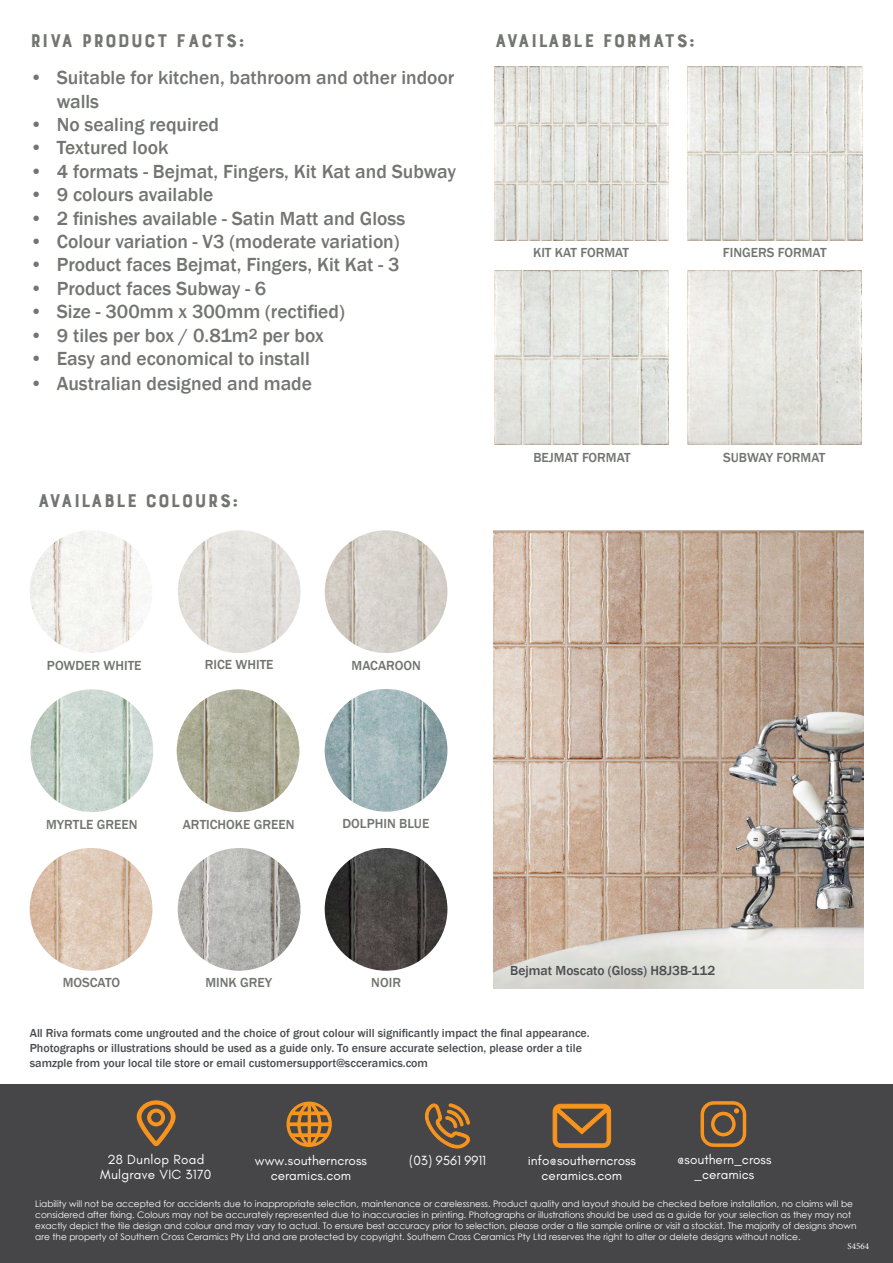
<style>
.page{position:relative;width:893px;height:1263px;background:#fff}
.page>*{position:absolute;margin:0;border:0;box-sizing:border-box;transform-origin:0 0}
.t1{font:24px "Burford Base";color:#727570}
.t2{font:500 19.5px/23.4px "Franklin Gothic";color:#727570}
.t3{font:500 13.5px "Franklin Gothic";color:#727570}
.t4{font:13.5px/15px "Glacial Indifference";color:#fff;text-align:center}
.t5{font:500 13.5px "Franklin Gothic";color:#4a4e51}
.t6{font:13.5px/15px "Glacial Indifference";letter-spacing:.02em;color:#fff;text-align:center}
.t7{font:500 12px/15px "Franklin Gothic";color:#4a4e51}
.t8{font:9px/10.8px "Century Gothic";color:#fff}
.t9{font:9px "Minion Pro";color:#fff}
</style>
<div class="page">
<div style="left:0;top:1084px;width:893px;height:179px;background:#464547"></div>
<svg style="left:286px;top:1101px;width:46px;height:46px"></svg>
<svg style="left:746px;top:1112px;width:1px;height:24px"></svg>
<svg style="left:700px;top:1101px;width:46px;height:46px"></svg>
<svg style="left:136px;top:1100px;width:40px;height:46px"></svg>
<svg style="left:552px;top:1103px;width:59px;height:45px"></svg>
<svg style="left:425px;top:1103px;width:45px;height:45px"></svg>
<img style="left:30px;top:848px;width:122px;height:123px;border-radius:61px">
<img style="left:178px;top:848px;width:122px;height:123px;border-radius:61px">
<img style="left:325px;top:848px;width:122px;height:123px;border-radius:61px">
<img style="left:30px;top:689px;width:123px;height:123px;border-radius:61px">
<img style="left:177px;top:689px;width:122px;height:123px;border-radius:61px">
<img style="left:325px;top:530px;width:122px;height:123px;border-radius:61px">
<img style="left:178px;top:530px;width:122px;height:123px;border-radius:61px">
<img style="left:30px;top:530px;width:122px;height:123px;border-radius:61px">
<img style="left:325px;top:689px;width:122px;height:123px;border-radius:61px">
<img style="left:494px;top:66px;width:175px;height:174px">
<img style="left:688px;top:66px;width:174px;height:174px">
<img style="left:494px;top:270px;width:174px;height:174px">
<img style="left:687px;top:270px;width:175px;height:174px">
<img style="left:493px;top:530px;width:370px;height:459px">
<h1 class="t1" style="left:30px;top:28px;width:217px">RIVA PRODUCT FACTS:</h1>
<h2 class="t2" style="left:57px;top:66px;width:399px;text-indent:-27px">• Suitable for kitchen, bathroom and other indoor walls</h2>
<h2 class="t2" style="left:30px;top:113px;width:191px">• No sealing required</h2>
<h2 class="t2" style="left:30px;top:136px;width:140px">• Textured look</h2>
<h2 class="t2" style="left:30px;top:160px;width:428px">• 4 formats - Bejmat, Fingers, Kit Kat and Subway</h2>
<h2 class="t2" style="left:30px;top:183px;width:185px">• 9 colours available</h2>
<h2 class="t2" style="left:30px;top:207px;width:377px">• 2 finishes available - Satin Matt and Gloss</h2>
<h2 class="t2" style="left:30px;top:230px;width:371px">• Colour variation - V3 (moderate variation)</h2>
<h2 class="t2" style="left:30px;top:253px;width:371px">• Product faces Bejmat, Fingers, Kit Kat - 3</h2>
<h2 class="t2" style="left:30px;top:277px;width:238px">• Product faces Subway - 6</h2>
<h2 class="t2" style="left:30px;top:300px;width:316px">• Size - 300mm x 300mm (rectified)</h2>
<h2 class="t2" style="left:30px;top:324px;width:295px">• 9 tiles per box / 0.81m<sup>2</sup> per box</h2>
<h2 class="t2" style="left:30px;top:347px;width:282px">• Easy and economical to install</h2>
<h2 class="t2" style="left:30px;top:372px;width:284px">• Australian designed and made</h2>
<h1 class="t1" style="left:37px;top:488px;width:204px">Available colours:</h1>
<h1 class="t1" style="left:494px;top:28px;width:203px">Available formats:</h1>
<h3 class="t3" style="left:533px;top:244px;width:98px">KIT KAT FORMAT</h3>
<h3 class="t3" style="left:723px;top:244px;width:105px">FINGERS FORMAT</h3>
<h3 class="t3" style="left:533px;top:449px;width:99px">BEJMAT FORMAT</h3>
<h3 class="t3" style="left:723px;top:449px;width:104px">SUBWAY FORMAT</h3>
<h3 class="t3" style="left:47px;top:657px;width:96px">POWDER WHITE</h3>
<h3 class="t3" style="left:205px;top:656px;width:70px">RICE WHITE</h3>
<h3 class="t3" style="left:352px;top:657px;width:71px">MACAROON</h3>
<h3 class="t3" style="left:46px;top:816px;width:93px">MYRTLE GREEN</h3>
<h3 class="t3" style="left:183px;top:816px;width:113px">ARTICHOKE GREEN</h3>
<h3 class="t3" style="left:342px;top:815px;width:88px">DOLPHIN BLUE</h3>
<h3 class="t3" style="left:63px;top:974px;width:59px">MOSCATO</h3>
<h3 class="t3" style="left:205px;top:974px;width:68px">MINK GREY</h3>
<h3 class="t3" style="left:371px;top:974px;width:31px">NOIR</h3>
<h3 class="t5" style="left:510px;top:962px;width:207px">Bejmat Moscato (Gloss) H8J3B-112</h3>
<p class="t7" style="left:30px;top:1026px;width:562px">All Riva formats come ungrouted and the choice of grout colour will significantly impact the final appearance.<br>Photographs or illustrations should be used as a guide only. To ensure accurate selection, please order a tile samzple from your local tile store or email customersupport@scceramics.com</p>
<h3 class="t6" style="left:100px;top:1152px;width:113px">28 Dunlop Road<br>Mulgrave VIC 3170</h3>
<h3 class="t4" style="left:528px;top:1153px;width:110px">info@southerncross ceramics.com</h3>
<h3 class="t4" style="left:255px;top:1153px;width:113px">www.southerncross ceramics.com</h3>
<h3 class="t4" style="left:677px;top:1152px;width:96px">@southern_cross _ceramics</h3>
<h3 class="t4" style="left:409px;top:1153px;width:78px">(03) 9561 9911</h3>
<p class="t8" style="left:35px;top:1198px;width:823px">Liability will not be accepted for accidents due to inappropriate selection, maintenance or carelessness. Product quality and layout should be checked before installation, no claims will be considered after fixing. Colours may not be accurately represented due to inaccuracies in printing. Photographs or illustrations should be used as a guide for your selection as they may not exactly depict the tile design and colour and may vary to actual. To ensure best accuracy prior to selection, please order a tile sample online or visit a stockist. The majority of designs shown are the property of Southern Cross Ceramics Pty Ltd and are protected by copyright. Southern Cross Ceramics Pty Ltd reserves the right to alter or delete designs without notice.</p>
<p class="t9" style="left:848px;top:1240px;width:23px">S4564</p>
</div>
